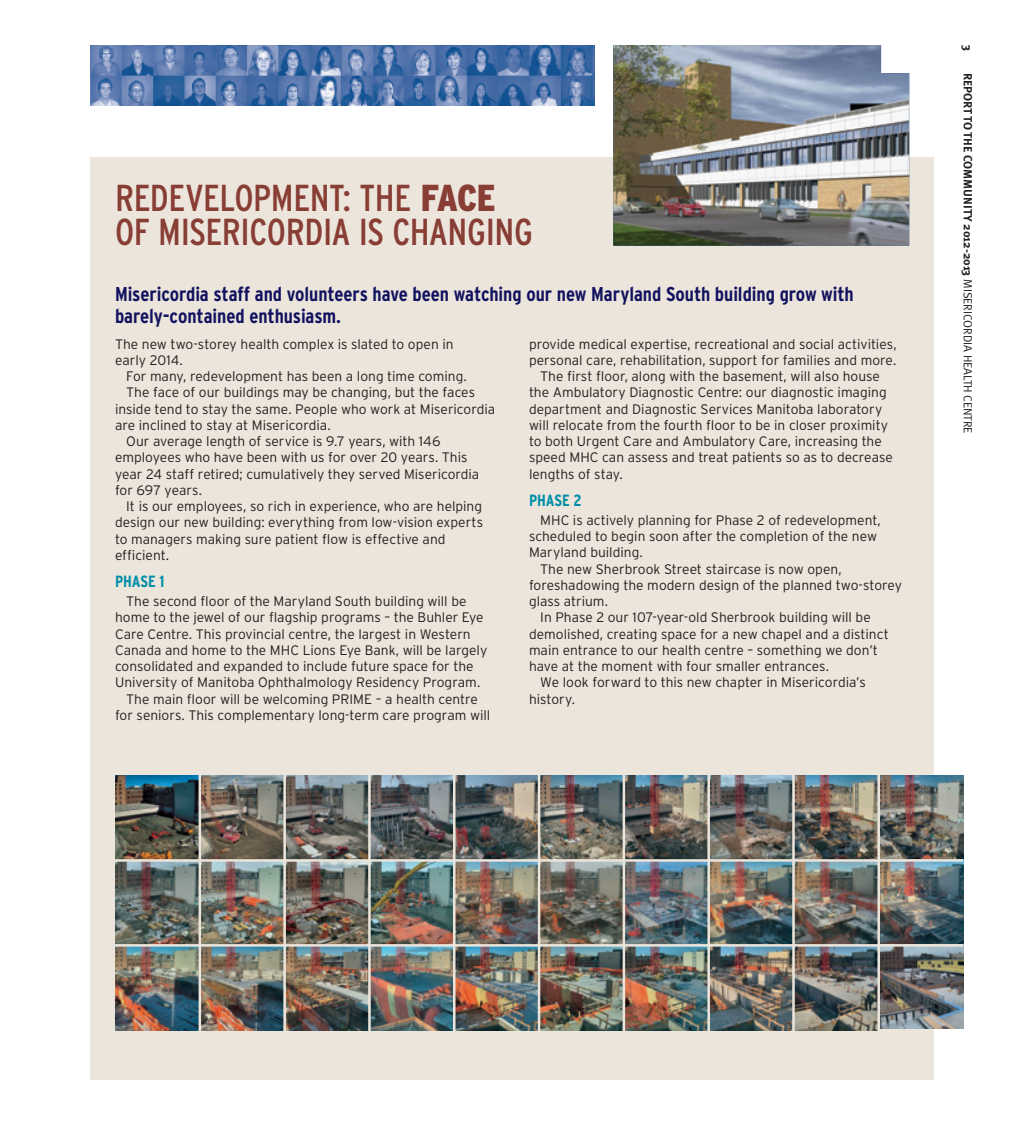
<style>
.page{position:relative;width:1024px;height:1125px;background:#fff}
.page>*{position:absolute;margin:0;border:0;box-sizing:border-box;transform-origin:0 0}
.t1{font:condensed 37.5px/33.8px "Interstate";letter-spacing:-.01em;color:#883d35}
.t2{font:700 condensed 20px/22.5px "Interstate";letter-spacing:-.005em;color:#11125f}
.t3{font:700 condensed 16.25px "Interstate";letter-spacing:.055em;color:#008da8}
.t4{font:300 13.75px/16.2px "Interstate";color:#231f20}
.t5{font:700 11.88px "Meta Plus";color:#231f20}
.s1{font-weight:900}
.s2{font-family:"Meta Normal";font-weight:400}
</style>
<div class="page">
<div style="left:90px;top:158px;width:844px;height:922px;background:#ece5db"></div>
<img style="left:90px;top:45px;width:504px;height:60px">
<img style="left:613px;top:45px;width:296px;height:201px">
<img style="left:115px;top:776px;width:848px;height:254px">
<hr style="left:199px;top:760px;width:2px;height:289px;background:#ece5db">
<hr style="left:283px;top:760px;width:3px;height:289px;background:#ece5db">
<hr style="left:368px;top:760px;width:3px;height:289px;background:#ece5db">
<hr style="left:453px;top:760px;width:2px;height:289px;background:#ece5db">
<hr style="left:538px;top:760px;width:2px;height:289px;background:#ece5db">
<hr style="left:622px;top:760px;width:3px;height:289px;background:#ece5db">
<hr style="left:707px;top:760px;width:3px;height:289px;background:#ece5db">
<hr style="left:792px;top:760px;width:3px;height:289px;background:#ece5db">
<hr style="left:877px;top:760px;width:3px;height:288px;background:#ece5db">
<hr style="left:115px;top:859px;width:848px;height:3px;background:#ece5db">
<hr style="left:115px;top:944px;width:848px;height:3px;background:#ece5db">
<h1 class="t1" style="left:115px;top:181px;width:420px">REDEVELOPMENT: THE <span class="s1">FACE<br></span>OF MISERICORDIA IS CHANGING</h1>
<h2 class="t2" style="left:115px;top:282px;width:740px">Misericordia staff and volunteers have been watching our new Maryland South building grow with barely-contained enthusiasm.</h2>
<p class="t4" style="left:115px;top:335px;width:340px">The new two-storey health complex is slated to open in early 2014.</p>
<p class="t4" style="left:126px;top:368px;width:342px">For many, redevelopment has been a long time coming.</p>
<p class="t4" style="left:126px;top:384px;width:350px">The face of our buildings may be changing, but the faces</p>
<p class="t4" style="left:115px;top:401px;width:382px">inside tend to stay the same. People who work at Misericordia</p>
<p class="t4" style="left:115px;top:417px;width:217px">are inclined to stay at Misericordia.</p>
<p class="t4" style="left:126px;top:433px;width:316px">Our average length of service is 9.7 years, with 146</p>
<p class="t4" style="left:115px;top:449px;width:354px">employees who have been with us for over 20 years. This</p>
<p class="t4" style="left:115px;top:466px;width:366px">year 24 staff retired; cumulatively they served Misericordia</p>
<p class="t4" style="left:115px;top:482px;width:88px">for 697 years.</p>
<p class="t4" style="left:126px;top:498px;width:357px">It is our employees, so rich in experience, who are helping</p>
<p class="t4" style="left:115px;top:514px;width:370px">design our new building: everything from low-vision experts</p>
<p class="t4" style="left:115px;top:531px;width:332px">to managers making sure patient flow is effective and</p>
<p class="t4" style="left:115px;top:547px;width:56px">efficient.</p>
<p class="t3" style="left:115px;top:573px;width:51px">Phase 1</p>
<p class="t4" style="left:126px;top:593px;width:342px">The second floor of the Maryland South building will be</p>
<p class="t4" style="left:115px;top:609px;width:370px">home to the jewel of our flagship programs – the Buhler Eye</p>
<p class="t4" style="left:115px;top:625px;width:357px">Care Centre. This provincial centre, the largest in Western</p>
<p class="t4" style="left:115px;top:642px;width:374px">Canada and home to the MHC Lions Eye Bank, will be largely</p>
<p class="t4" style="left:115px;top:658px;width:360px">consolidated and expanded to include future space for the</p>
<p class="t4" style="left:115px;top:674px;width:367px">University of Manitoba Ophthalmology Residency Program.</p>
<p class="t4" style="left:126px;top:691px;width:353px">The main floor will be welcoming PRIME – a health centre</p>
<p class="t4" style="left:115px;top:707px;width:377px">for seniors. This complementary long-term care program will</p>
<p class="t4" style="left:529px;top:336px;width:369px">provide medical expertise, recreational and social activities,</p>
<p class="t4" style="left:529px;top:352px;width:369px">personal care, rehabilitation, support for families and more.</p>
<p class="t4" style="left:540px;top:368px;width:341px">The first floor, along with the basement, will also house</p>
<p class="t4" style="left:529px;top:384px;width:359px">the Ambulatory Diagnostic Centre: our diagnostic imaging</p>
<p class="t4" style="left:529px;top:401px;width:355px">department and Diagnostic Services Manitoba laboratory</p>
<p class="t4" style="left:529px;top:417px;width:361px">will relocate from the fourth floor to be in closer proximity</p>
<p class="t4" style="left:529px;top:433px;width:354px">to both Urgent Care and Ambulatory Care, increasing the</p>
<p class="t4" style="left:529px;top:449px;width:365px">speed MHC can assess and treat patients so as to decrease</p>
<p class="t4" style="left:529px;top:466px;width:95px">lengths of stay.</p>
<p class="t3" style="left:529px;top:491px;width:54px">Phase 2</p>
<p class="t4" style="left:540px;top:512px;width:342px">MHC is actively planning for Phase 2 of redevelopment,</p>
<p class="t4" style="left:529px;top:528px;width:349px">scheduled to begin soon after the completion of the new</p>
<p class="t4" style="left:529px;top:544px;width:115px">Maryland building.</p>
<p class="t4" style="left:540px;top:561px;width:303px">The new Sherbrook Street staircase is now open,</p>
<p class="t4" style="left:529px;top:577px;width:374px">foreshadowing the modern design of the planned two-storey</p>
<p class="t4" style="left:529px;top:593px;width:81px">glass atrium.</p>
<p class="t4" style="left:540px;top:609px;width:332px">In Phase 2 our 107-year-old Sherbrook building will be</p>
<p class="t4" style="left:529px;top:626px;width:361px">demolished, creating space for a new chapel and a distinct</p>
<p class="t4" style="left:529px;top:642px;width:350px">main entrance to our health centre – something we don’t</p>
<p class="t4" style="left:529px;top:658px;width:301px">have at the moment with four smaller entrances.</p>
<p class="t4" style="left:540px;top:674px;width:327px">We look forward to this new chapter in Misericordia’s</p>
<p class="t4" style="left:529px;top:691px;width:48px">history.</p>
<p class="t5" style="left:975px;top:45px;width:8px;rotate:90deg">3</p>
<p class="t5" style="left:975px;top:73px;width:362px;rotate:90deg">Report to the Community 2012-2013 <span class="s2">Misericordia Health Centre</span></p>
</div>
